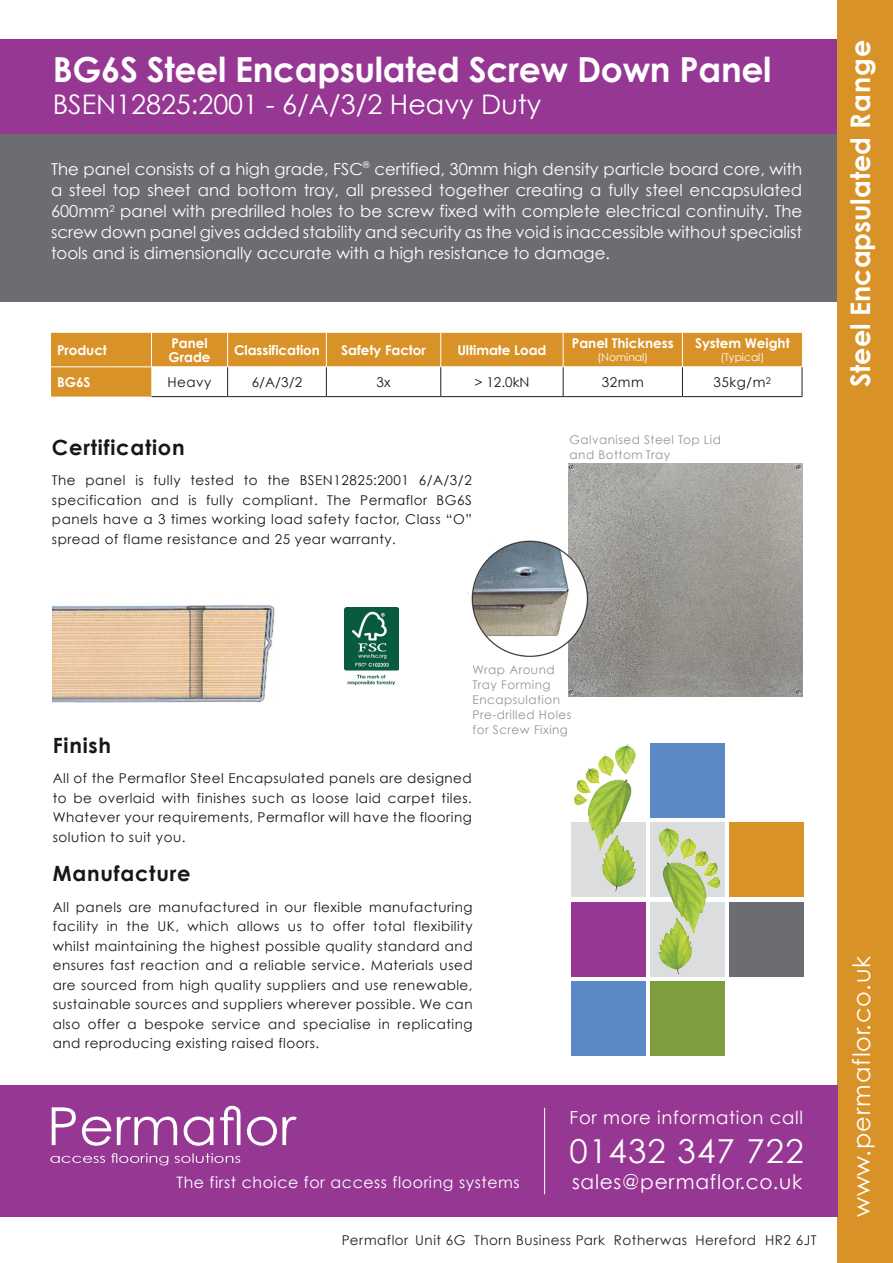
<style>
.page{position:relative;width:893px;height:1263px;background:#fff}
.page>*{position:absolute;margin:0;border:0;box-sizing:border-box;transform-origin:0 0}
.ParaStyle01-Leading{font:700 34.5px "Century Gothic";letter-spacing:-.01em;color:#fff}
.ParaStyle12-Leading{font:33px "Century Gothic";letter-spacing:.035em;color:#fff}
.ParaStyle08-Leading{font:27px "Century Gothic";color:#fff}
.ParaStyle05-Leading{font:700 27px "Century Gothic";color:#fff}
.ParaStyle05-Leading-2{font:24px "Century Gothic";letter-spacing:.035em;color:#fff}
.ParaStyle01-Leading-2{font:700 21px "Century Gothic";letter-spacing:.035em;color:#171717}
.ParaStyle11-Leading{font:700 21px "Century Gothic";letter-spacing:.035em;color:#171717}
.ParaStyle13-Leading{font:20.1px "Century Gothic";letter-spacing:.035em;color:#fff}
.ParaStyle05-Leading-3{font:18px "Century Gothic";letter-spacing:.035em;color:#fff}
.ParaStyle09-Leading{font:16.5px/21px "Century Gothic";color:#fff;text-align:justify}
.ParaStyle01-Leading-3{font:15.75px "Century Gothic";letter-spacing:.035em;color:#fff}
.ParaStyle10-Leading{font:13.5px/19.5px "Century Gothic";letter-spacing:.035em;color:#171717;text-align:justify}
.ParaStyle13-Leading-2{font:13.5px "Century Gothic";letter-spacing:.035em;color:#231f20}
.ParaStyle04-Leading{font:700 13.5px "Century Gothic";letter-spacing:-.005em;color:#fff}
.ParaStyle05-Leading-4{font:700 13.5px "Century Gothic";letter-spacing:-.005em;color:#fff}
.ParaStyle02-Leading{font:700 13.5px/13.8px "Century Gothic";letter-spacing:-.005em;color:#fff}
.ParaStyle04-Leading-2{font:13.5px "Century Gothic";letter-spacing:.005em;color:#171717}
.ParaStyle01-Leading-4{font:700 13.5px "Century Gothic";letter-spacing:-.005em;color:#fff}
.ParaStyle07-Leading{font:13.5px "Century Gothic";letter-spacing:.035em;color:#171717}
.ParaStyle03-Leading{font:13.5px "Century Gothic";letter-spacing:.035em;color:#171717}
.ParaStyle14-Leading{font:12px/15px "Century Gothic";letter-spacing:.035em;color:#939598}
.ParaStyle06-Leading{font:10.8px "Century Gothic";letter-spacing:-.005em;color:#fff}
.ParaStyle09-Leading-2{font:9px "Century Gothic";color:#fff}
</style>
<div class="page">
<div style="left:0;top:39px;width:881px;height:263px;background:#6c6d70"></div>
<div style="left:0;top:39px;width:838px;height:95px;background:#973794"></div>
<img style="left:569px;top:464px;width:233px;height:233px">
<div style="left:838px;top:0;width:55px;height:1263px;background:#d99227"></div>
<div style="left:0;top:1086px;width:838px;height:131px;background:#973794"></div>
<svg style="left:52px;top:1107px;width:59px;height:39px"></svg>
<svg style="left:117px;top:1116px;width:96px;height:30px"></svg>
<svg style="left:220px;top:1106px;width:77px;height:40px"></svg>
<svg style="left:50px;top:1153px;width:119px;height:13px"></svg>
<svg style="left:175px;top:1153px;width:66px;height:10px"></svg>
<div style="left:571px;top:902px;width:74px;height:74px;background:#973794"></div>
<div style="left:571px;top:981px;width:74px;height:74px;background:#5d88c6"></div>
<svg style="left:650px;top:902px;width:74px;height:74px;background:#cad4b1"></svg>
<svg style="left:571px;top:823px;width:74px;height:74px;background:#cbd5b4"></svg>
<svg style="left:650px;top:823px;width:74px;height:74px;background:#c6d2a2"></svg>
<div style="left:729px;top:902px;width:74px;height:74px;background:#6c6d70"></div>
<div style="left:729px;top:823px;width:74px;height:74px;background:#d99227"></div>
<div style="left:650px;top:744px;width:74px;height:74px;background:#5d88c6"></div>
<div style="left:650px;top:981px;width:74px;height:74px;background:#7e9d3f"></div>
<img style="left:615px;top:745px;width:12px;height:22px">
<img style="left:659px;top:827px;width:8px;height:17px">
<hr style="left:544px;top:1108px;width:1px;height:86px;background:#fff">
<div style="left:51px;top:333px;width:751px;height:64px;background:#d99227"></div>
<hr style="left:151px;top:333px;width:1px;height:33px;background:#fff">
<hr style="left:227px;top:333px;width:1px;height:33px;background:#fff">
<hr style="left:326px;top:333px;width:1px;height:33px;background:#fff">
<hr style="left:440px;top:333px;width:1px;height:33px;background:#fff">
<hr style="left:563px;top:333px;width:1px;height:33px;background:#fff">
<hr style="left:682px;top:333px;width:1px;height:33px;background:#fff">
<hr style="left:51px;top:366px;width:101px;height:1px;background:#fff">
<hr style="left:152px;top:366px;width:76px;height:1px;background:#fff">
<hr style="left:228px;top:366px;width:98px;height:1px;background:#fff">
<hr style="left:326px;top:366px;width:115px;height:1px;background:#fff">
<hr style="left:441px;top:366px;width:122px;height:1px;background:#fff">
<hr style="left:563px;top:366px;width:119px;height:1px;background:#fff">
<hr style="left:682px;top:366px;width:120px;height:1px;background:#fff">
<svg style="left:152px;top:367px;width:651px;height:30px"></svg>
<img style="left:52px;top:604px;width:223px;height:99px">
<img style="left:467px;top:539px;width:127px;height:118px">
<img style="left:345px;top:607px;width:54px;height:77px">
<p class="ParaStyle01-Leading" style="left:53px;top:48px;width:720px">BG6S Steel Encapsulated Screw Down Panel</p>
<p class="ParaStyle08-Leading" style="left:53px;top:87px;width:490px">BSEN12825:2001 - 6/A/3/2 Heavy Duty</p>
<p class="ParaStyle09-Leading" style="left:51px;top:159px;width:313px">The panel consists of a high grade, FSC</p>
<p class="ParaStyle09-Leading-2" style="left:363px;top:159px;width:8px">®</p>
<p class="ParaStyle09-Leading" style="left:51px;top:159px;width:753px;text-indent:324px">certified, 30mm high density particle board core, with a steel top sheet and bottom tray, all pressed together creating a fully steel encapsulated 600mm<sup>2</sup> panel with predrilled holes to be screw fixed with complete electrical continuity. The screw down panel gives added stability and security as the void is inaccessible without specialist tools and is dimensionally accurate with a high resistance to damage.</p>
<p class="ParaStyle01-Leading-4" style="left:57px;top:341px;width:51px">Product</p>
<p class="ParaStyle02-Leading" style="left:169px;top:336px;width:43px">Panel<br>Grade</p>
<p class="ParaStyle04-Leading" style="left:234px;top:341px;width:87px">Classification</p>
<p class="ParaStyle02-Leading" style="left:341px;top:343px;width:86px">Safety Factor</p>
<p class="ParaStyle04-Leading" style="left:457px;top:341px;width:91px">Ultimate Load</p>
<p class="ParaStyle05-Leading-4" style="left:572px;top:335px;width:103px">Panel Thickness</p>
<p class="ParaStyle06-Leading" style="left:597px;top:351px;width:52px">(Nominal)</p>
<p class="ParaStyle05-Leading-4" style="left:695px;top:335px;width:96px">System Weight</p>
<p class="ParaStyle06-Leading" style="left:720px;top:351px;width:45px">(Typical)</p>
<p class="ParaStyle01-Leading-4" style="left:57px;top:373px;width:35px">BG6S</p>
<p class="ParaStyle03-Leading" style="left:168px;top:374px;width:45px">Heavy</p>
<p class="ParaStyle04-Leading-2" style="left:252px;top:374px;width:52px">6/A/3/2</p>
<p class="ParaStyle04-Leading-2" style="left:377px;top:374px;width:16px">3x</p>
<p class="ParaStyle04-Leading-2" style="left:474px;top:374px;width:57px">&gt; 12.0kN</p>
<p class="ParaStyle07-Leading" style="left:602px;top:374px;width:43px">32mm</p>
<p class="ParaStyle07-Leading" style="left:713px;top:374px;width:59px">35kg/m<sup>2</sup></p>
<p class="ParaStyle01-Leading-2" style="left:52px;top:434px;width:134px">Certification</p>
<p class="ParaStyle10-Leading" style="left:52px;top:470px;width:421px">The panel is fully tested to the BSEN12825:2001 6/A/3/2 specification and is fully compliant. The Permaflor BG6S panels have a 3 times working load safety factor, Class “O” spread of flame resistance and 25 year warranty.</p>
<p class="ParaStyle14-Leading" style="left:570px;top:432px;width:153px">Galvanised Steel Top Lid and Bottom Tray</p>
<p class="ParaStyle05-Leading" style="left:843px;top:387px;width:348px;rotate:-90deg">Steel Encapsulated Range</p>
<p class="ParaStyle14-Leading" style="left:473px;top:662px;width:89px">Wrap Around<br>Tray Forming<br>Encapsulation</p>
<p class="ParaStyle14-Leading" style="left:473px;top:707px;width:100px">Pre-drilled Holes for Screw Fixing</p>
<p class="ParaStyle01-Leading-2" style="left:53px;top:732px;width:60px">Finish</p>
<p class="ParaStyle10-Leading" style="left:53px;top:768px;width:421px">All of the Permaflor Steel Encapsulated panels are designed to be overlaid with finishes such as loose laid carpet tiles.<br>Whatever your requirements, Permaflor will have the flooring solution to suit you.</p>
<p class="ParaStyle11-Leading" style="left:53px;top:860px;width:139px">Manufacture</p>
<p class="ParaStyle10-Leading" style="left:53px;top:897px;width:421px">All panels are manufactured in our flexible manufacturing facility in the UK, which allows us to offer total flexibility whilst maintaining the highest possible quality standard and ensures fast reaction and a reliable service. Materials used are sourced from high quality suppliers and use renewable, sustainable sources and suppliers wherever possible. We can also offer a bespoke service and specialise in replicating and reproducing existing raised floors.</p>
<p class="ParaStyle01-Leading-3" style="left:176px;top:1173px;width:345px">The first choice for access flooring systems</p>
<p class="ParaStyle05-Leading-3" style="left:570px;top:1107px;width:235px">For more information call</p>
<p class="ParaStyle12-Leading" style="left:570px;top:1131px;width:236px">01432 347 722</p>
<p class="ParaStyle13-Leading" style="left:572px;top:1169px;width:232px">sales@permaflor.co.uk</p>
<p class="ParaStyle13-Leading-2" style="left:342px;top:1232px;width:476px">Permaflor Unit 6G Thorn Business Park Rotherwas Hereford HR2 6JT</p>
<p class="ParaStyle05-Leading-2" style="left:847px;top:1217px;width:263px;rotate:-90deg">www.permaflor.co.uk</p>
</div>
